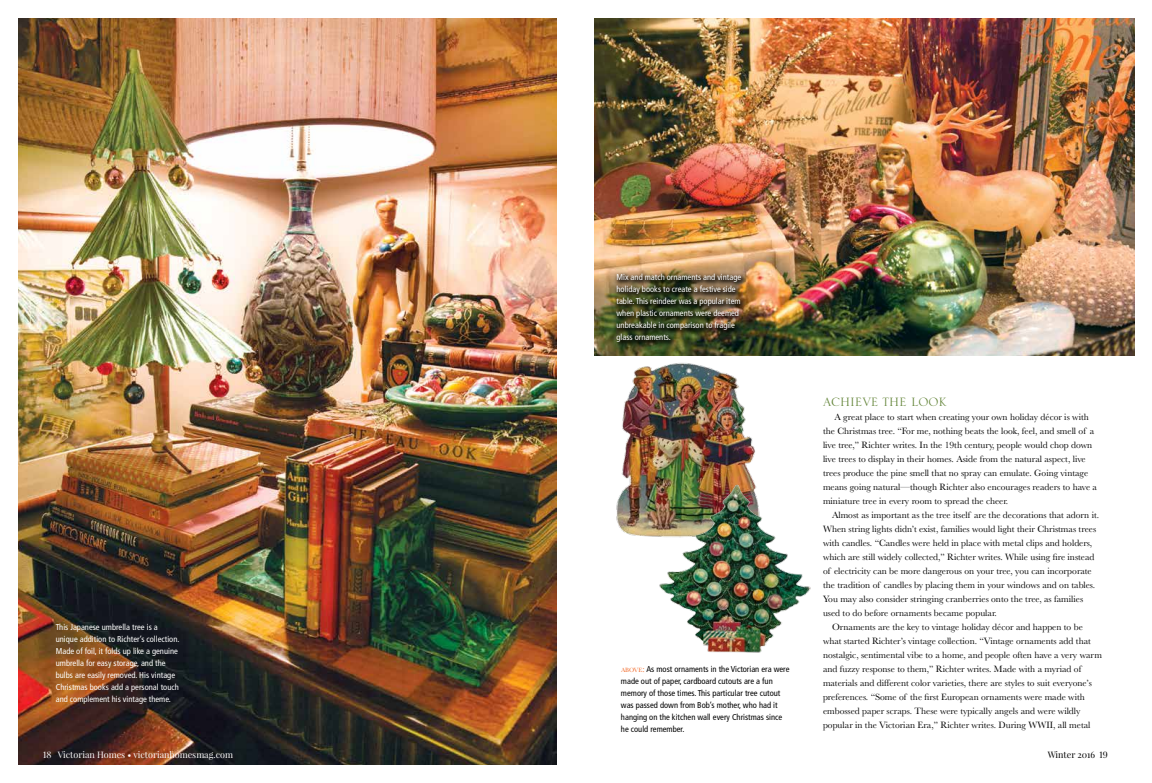
<style>
.page{position:relative;width:1152px;height:783px;background:#fff}
.page>*{position:absolute;margin:0;border:0;box-sizing:border-box;transform-origin:0 0}
.t1{font:16px "Serlio LH";letter-spacing:-.01em;color:#618336}
.t2{font:9.5px/14px "Baskerville";color:#000}
.t3{font:9px "Playfair Display";color:#fff}
.t4{font:9px "Playfair Display";color:#000}
.t5{font:condensed 8.5px/12px "Frutiger";color:#fff}
.t6{font:condensed 8.5px/12px "Frutiger";color:#000}
.s1{font-family:"Baskerville";font-stretch:normal;font-size:6.3px;color:#f26522}
.s2{font-family:"Baskerville";font-stretch:normal;font-size:9px;color:#f26522}
</style>
<div class="page">
<img style="left:18px;top:18px;width:539px;height:747px">
<img style="left:595px;top:18px;width:539px;height:338px">
<img style="left:601px;top:351px;width:173px;height:185px">
<img style="left:639px;top:468px;width:172px;height:185px">
<div style="left:613px;top:270px;width:135px;height:79px;background:#000;opacity:.75"></div>
<p class="t5" style="left:56px;top:621px;width:125px">This Japanese umbrella tree is a unique addition to Richter’s collection.<br>Made of foil, it folds up like a genuine umbrella for easy storage, and the bulbs are easily removed. His vintage Christmas books add a personal touch and complement his vintage theme.</p>
<p class="t5" style="left:616px;top:271px;width:126px">Mix and match ornaments and vintage holiday books to create a festive side table. This reindeer was a popular item when plastic ornaments were deemed unbreakable in comparison to fragile glass ornaments.</p>
<p class="t6" style="left:621px;top:664px;width:170px"><span class="s1">ABOVE</span><span class="s2">:</span> As most ornaments in the Victorian era were made out of paper, cardboard cutouts are a fun memory of those times. This particular tree cutout was passed down from Bob’s mother, who had it hanging on the kitchen wall every Christmas since he could remember.</p>
<h1 class="t1" style="left:823px;top:394px;width:125px">ACHIEVE THE LOOK</h1>
<p class="t2" style="left:823px;top:410px;width:276px;text-indent:11px">A great place to start when creating your own holiday décor is with the Christmas tree. “For me, nothing beats the look, feel, and smell of a live tree,” Richter writes. In the 19th century, people would chop down live trees to display in their homes. Aside from the natural aspect, live trees produce the pine smell that no spray can emulate. Going vintage means going natural—though Richter also encourages readers to have a miniature tree in every room to spread the cheer.</p>
<p class="t2" style="left:832px;top:508px;width:269px">Almost as important as the tree itself are the decorations that adorn it.</p>
<p class="t2" style="left:823px;top:522px;width:275px">When string lights didn’t exist, families would light their Christmas trees</p>
<p class="t2" style="left:823px;top:536px;width:271px">with candles. “Candles were held in place with metal clips and holders,</p>
<p class="t2" style="left:823px;top:550px;width:273px">which are still widely collected,” Richter writes. While using fire instead</p>
<p class="t2" style="left:823px;top:564px;width:270px">of electricity can be more dangerous on your tree, you can incorporate</p>
<p class="t2" style="left:823px;top:578px;width:274px">the tradition of candles by placing them in your windows and on tables.</p>
<p class="t2" style="left:823px;top:592px;width:262px">You may also consider stringing cranberries onto the tree, as families</p>
<p class="t2" style="left:823px;top:606px;width:175px">used to do before ornaments became popular.</p>
<p class="t2" style="left:832px;top:620px;width:252px">Ornaments are the key to vintage holiday décor and happen to be</p>
<p class="t2" style="left:823px;top:634px;width:269px">what started Richter’s vintage collection. “Vintage ornaments add that</p>
<p class="t2" style="left:823px;top:648px;width:281px">nostalgic, sentimental vibe to a home, and people often have a very warm</p>
<p class="t2" style="left:823px;top:662px;width:260px">and fuzzy response to them,” Richter writes. Made with a myriad of</p>
<p class="t2" style="left:823px;top:676px;width:270px">materials and different color varieties, there are styles to suit everyone’s</p>
<p class="t2" style="left:823px;top:690px;width:263px">preferences. “Some of the first European ornaments were made with</p>
<p class="t2" style="left:823px;top:704px;width:259px">embossed paper scraps. These were typically angels and were wildly</p>
<p class="t2" style="left:823px;top:718px;width:269px">popular in the Victorian Era,” Richter writes. During WWII, all metal</p>
<p class="t3" style="left:43px;top:749px;width:191px">18 Victorian Homes • victorianhomesmag.com</p>
<p class="t4" style="left:1048px;top:749px;width:62px">Winter 2016 19</p>
</div>
